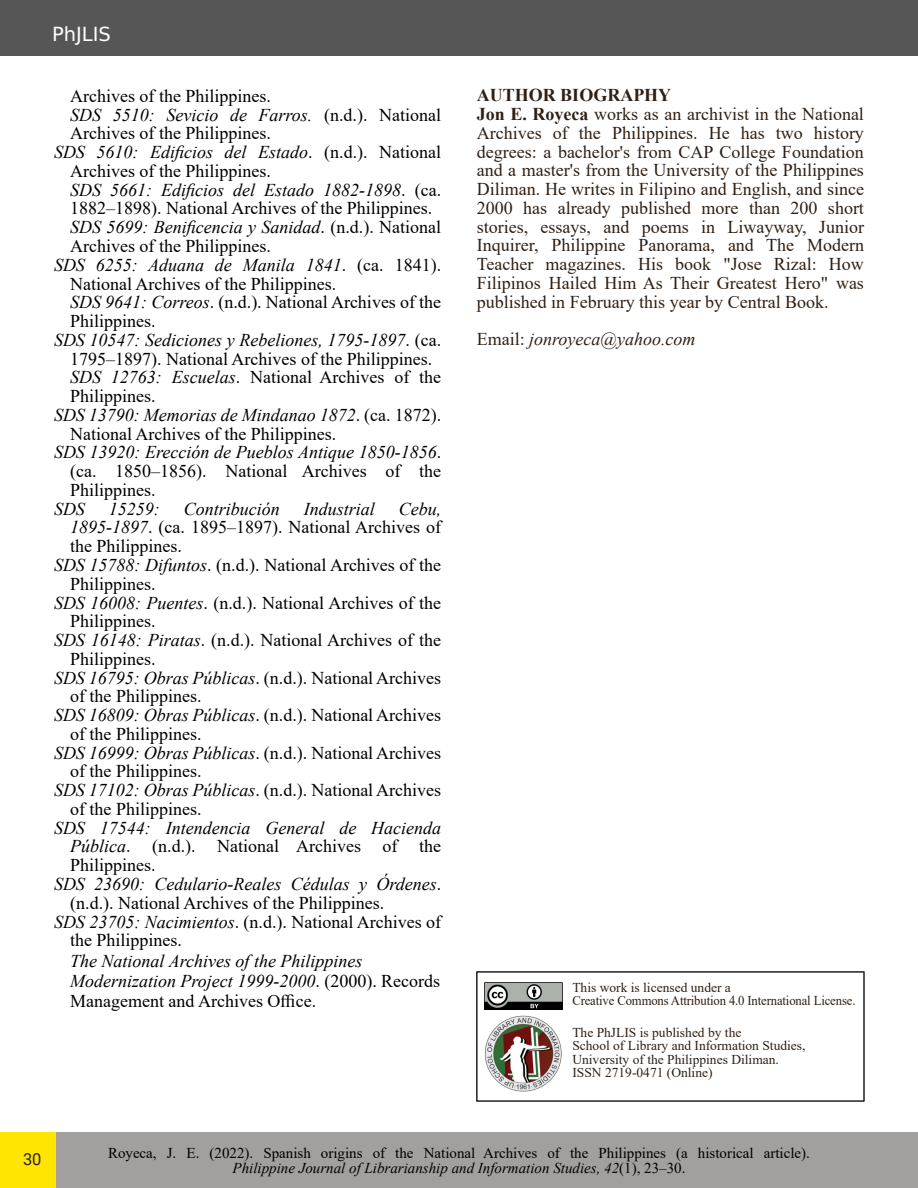
<style>
.page{position:relative;width:918px;height:1188px;background:#fff}
.page>*{position:absolute;margin:0;border:0;box-sizing:border-box;transform-origin:0 0}
.t1{font:19.5px "Verina Sans";color:#fff}
.t2{font:18px "Times New Roman";color:#000}
.t3{font:italic 18px/20.2px "Times New Roman";color:#000}
.t4{font:18px/18.8px "Times New Roman";color:#302013}
.t5{font:italic 18px "Times New Roman";color:#302013}
.t6{font:16.5px "Roboto";color:#27201f}
.t7{font:15px/15px "Times New Roman";color:#000;text-align:center}
.t8{font:13.5px/13.5px "Times New Roman";color:#302013}
.s1{font-style:normal}
.s2{font-style:italic}
.s3{font-weight:700}
</style>
<div class="page">
<div style="left:56px;top:1132px;width:862px;height:56px;background:#a29f9f"></div>
<div style="left:0;top:0;width:918px;height:56px;background:#565656"></div>
<div style="left:0;top:1132px;width:56px;height:56px;background:#ffe500"></div>
<img style="left:485px;top:982px;width:77px;height:27px">
<img style="left:485px;top:1015px;width:77px;height:77px">
<div style="left:476px;top:971px;width:389px;height:131px;border:2px solid #231f20"></div>
<hr style="left:917px;top:56px;width:1px;height:263px;background:#ffe500">
<p class="t1" style="left:52px;top:26px;width:60px">PhJLIS</p>
<p class="t2" style="left:70px;top:89px;width:202px">Archives of the Philippines.</p>
<p class="t3" style="left:70px;top:106px;width:372px">SDS 5510: Sevicio de Farros. <span class="s1">(n.d.). National</span></p>
<p class="t2" style="left:70px;top:127px;width:202px">Archives of the Philippines.</p>
<p class="t3" style="left:54px;top:144px;width:389px">SDS 5610: Edificios del Estado<span class="s1">. (n.d.). National</span></p>
<p class="t2" style="left:70px;top:164px;width:202px">Archives of the Philippines.</p>
<p class="t3" style="left:70px;top:181px;width:372px">SDS 5661: Edificios del Estado 1882-1898<span class="s1">. (ca.</span></p>
<p class="t2" style="left:70px;top:202px;width:364px">1882–1898). National Archives of the Philippines.</p>
<p class="t3" style="left:70px;top:219px;width:372px">SDS 5699: Benificencia y Sanidad<span class="s1">. (n.d.). National</span></p>
<p class="t2" style="left:70px;top:240px;width:202px">Archives of the Philippines.</p>
<p class="t3" style="left:54px;top:256px;width:389px">SDS 6255: Aduana de Manila 1841<span class="s1">. (ca. 1841).</span></p>
<p class="t2" style="left:70px;top:277px;width:268px">National Archives of the Philippines.</p>
<p class="t2" style="left:70px;top:296px;width:372px"><span class="s2">SDS 9641: Correos</span>. (n.d.). National Archives of the</p>
<p class="t2" style="left:70px;top:315px;width:87px">Philippines.</p>
<p class="t3" style="left:54px;top:331px;width:389px">SDS 10547: Sediciones y Rebeliones, 1795-1897<span class="s1">. (ca.</span></p>
<p class="t2" style="left:70px;top:352px;width:364px">1795–1897). National Archives of the Philippines.</p>
<p class="t2" style="left:70px;top:371px;width:372px"><span class="s2">SDS 12763: Escuelas</span>. National Archives of the</p>
<p class="t2" style="left:70px;top:390px;width:87px">Philippines.</p>
<p class="t3" style="left:54px;top:406px;width:389px">SDS 13790: Memorias de Mindanao 1872<span class="s1">. (ca. 1872).</span></p>
<p class="t2" style="left:70px;top:427px;width:268px">National Archives of the Philippines.</p>
<p class="t3" style="left:54px;top:444px;width:389px">SDS 13920: Erección de Pueblos Antique 1850-1856<span class="s1">.</span></p>
<p class="t2" style="left:70px;top:465px;width:372px">(ca. 1850–1856). National Archives of the</p>
<p class="t2" style="left:70px;top:483px;width:87px">Philippines.</p>
<p class="t3" style="left:54px;top:500px;width:32px">SDS</p>
<p class="t3" style="left:109px;top:500px;width:52px">15259:</p>
<p class="t3" style="left:184px;top:500px;width:97px">Contribución</p>
<p class="t3" style="left:304px;top:500px;width:73px">Industrial</p>
<p class="t3" style="left:399px;top:500px;width:44px">Cebu,</p>
<p class="t2" style="left:70px;top:521px;width:372px"><span class="s2">1895-1897</span>. (ca. 1895–1897). National Archives of</p>
<p class="t2" style="left:70px;top:540px;width:113px">the Philippines.</p>
<p class="t2" style="left:54px;top:559px;width:389px"><span class="s2">SDS 15788: Difuntos</span>. (n.d.). National Archives of the</p>
<p class="t2" style="left:70px;top:577px;width:87px">Philippines.</p>
<p class="t2" style="left:54px;top:596px;width:389px"><span class="s2">SDS 16008: Puentes</span>. (n.d.). National Archives of the</p>
<p class="t2" style="left:70px;top:615px;width:87px">Philippines.</p>
<p class="t2" style="left:54px;top:634px;width:389px"><span class="s2">SDS 16148: Piratas</span>. (n.d.). National Archives of the</p>
<p class="t2" style="left:70px;top:652px;width:87px">Philippines.</p>
<p class="t2" style="left:54px;top:671px;width:389px"><span class="s2">SDS 16795: Obras Públicas</span>. (n.d.). National Archives</p>
<p class="t2" style="left:70px;top:690px;width:133px">of the Philippines.</p>
<p class="t2" style="left:54px;top:709px;width:389px"><span class="s2">SDS 16809: Obras Públicas</span>. (n.d.). National Archives</p>
<p class="t2" style="left:70px;top:727px;width:133px">of the Philippines.</p>
<p class="t2" style="left:54px;top:746px;width:389px"><span class="s2">SDS 16999: Obras Públicas</span>. (n.d.). National Archives</p>
<p class="t2" style="left:70px;top:765px;width:133px">of the Philippines.</p>
<p class="t2" style="left:54px;top:784px;width:389px"><span class="s2">SDS 17102: Obras Públicas</span>. (n.d.). National Archives</p>
<p class="t2" style="left:70px;top:802px;width:133px">of the Philippines.</p>
<p class="t3" style="left:54px;top:819px;width:389px">SDS 17544: Intendencia General de Hacienda</p>
<p class="t2" style="left:70px;top:840px;width:372px"><span class="s2">Pública</span>. (n.d.). National Archives of the</p>
<p class="t2" style="left:70px;top:859px;width:87px">Philippines.</p>
<p class="t3" style="left:54px;top:876px;width:389px">SDS 23690: Cedulario-Reales Cédulas y Órdenes<span class="s1">.</span></p>
<p class="t2" style="left:70px;top:896px;width:316px">(n.d.). National Archives of the Philippines.</p>
<p class="t2" style="left:54px;top:915px;width:389px"><span class="s2">SDS 23705: Nacimientos</span>. (n.d.). National Archives of</p>
<p class="t2" style="left:70px;top:934px;width:113px">the Philippines.</p>
<p class="t3" style="left:70px;top:952px;width:372px">The National Archives of the Philippines<br>Modernization Project 1999-2000<span class="s1">. (2000). Records<br>Management and Archives Office.</span></p>
<p class="t4" style="left:477px;top:88px;width:389px"><span class="s3">AUTHOR BIOGRAPHY<br>Jon E. Royeca</span> works as an archivist in the National Archives of the Philippines. He has two history degrees: a bachelor's from CAP College Foundation and a master's from the University of the Philippines Diliman. He writes in Filipino and English, and since 2000 has already published more than 200 short stories, essays, and poems in Liwayway, Junior Inquirer, Philippine Panorama, and The Modern Teacher magazines. His book "Jose Rizal: How Filipinos Hailed Him As Their Greatest Hero" was published in February this year by Central Book.</p>
<p class="t5" style="left:477px;top:333px;width:220px"><span class="s1">Email:</span> jonroyeca@yahoo.com</p>
<p class="t8" style="left:572px;top:982px;width:285px">This work is licensed under a<br>Creative Commons Attribution 4.0 International License.</p>
<p class="t8" style="left:572px;top:1027px;width:235px">The PhJLIS is published by the<br>School of Library and Information Studies, University of the Philippines Diliman.<br>ISSN 2719-0471 (Online)</p>
<p class="t6" style="left:23px;top:1152px;width:20px">30</p>
<p class="t7" style="left:108px;top:1147px;width:703px">Royeca, J. E. (2022). Spanish origins of the National Archives of the Philippines (a historical article).<br><span class="s2">Philippine Journal of Librarianship and Information Studies, 42</span>(1), 23–30.</p>
</div>
